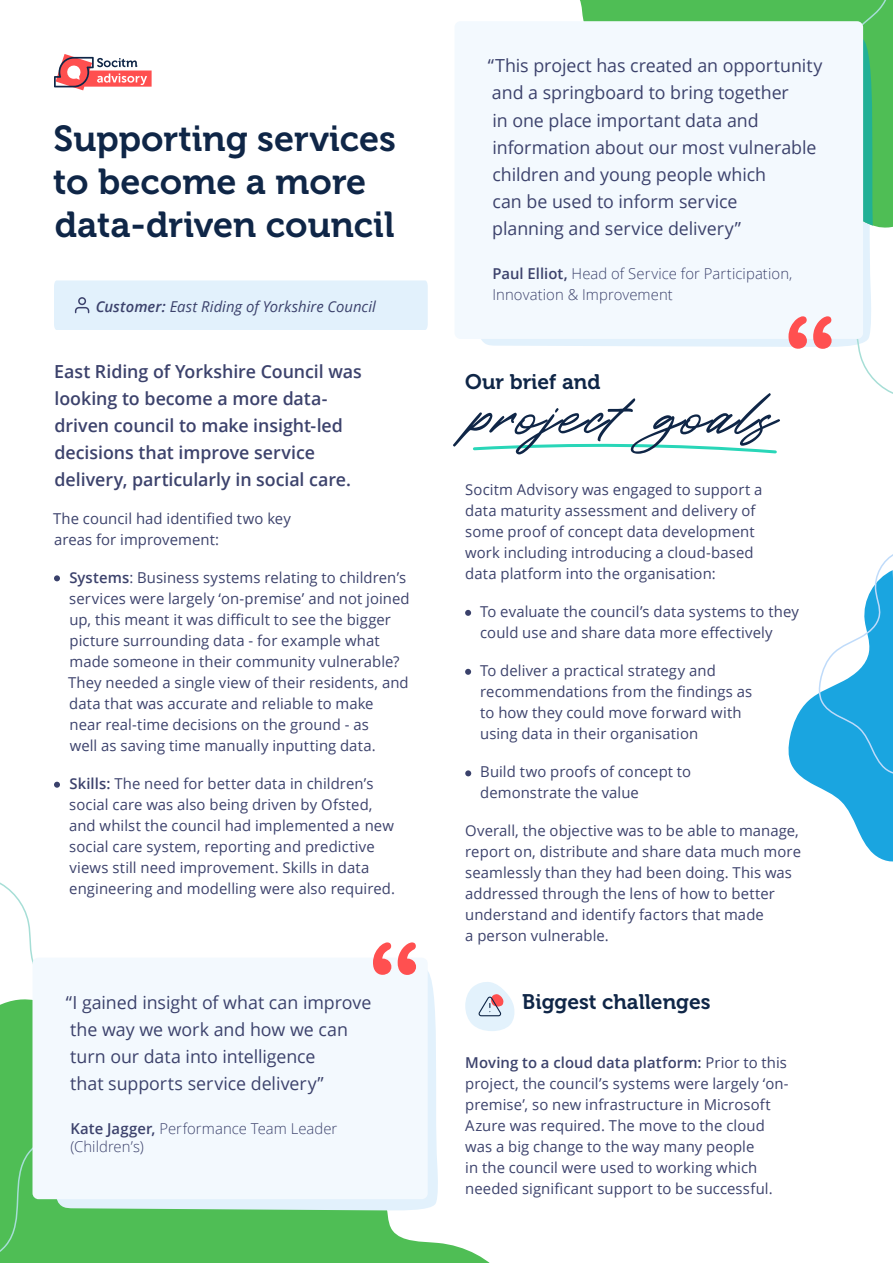
<style>
.page{position:relative;width:893px;height:1263px;background:#fff}
.page>*{position:absolute;margin:0;border:0;box-sizing:border-box;transform-origin:0 0}
.t1{font:italic 57.3px "Roustel";color:#0f2647}
.t2{font:36px/43.2px "Museo 700";color:#0f2647}
.t3{font:21px "Museo 700";color:#0f2647}
.t4{font:18px/27px "Open Sans";letter-spacing:-.005em;color:#3c426c}
.t5{font:600 18px/27px "Open Sans";letter-spacing:-.005em;color:#3c426c}
.t6{font:15px/21px "Open Sans";letter-spacing:.005em;color:#3c426c}
.t7{font:300 15px/18px "Open Sans";letter-spacing:.005em;color:#3c426c}
.t8{font:italic 15px "Open Sans";letter-spacing:.005em;color:#3c426c}
.s1{font-weight:600}
</style>
<div class="page">
<svg style="left:54px;top:54px;width:98px;height:36px"></svg>
<div style="left:54px;top:280px;width:374px;height:50px;background:#e2f1fc"></div>
<svg style="left:788px;top:554px;width:105px;height:308px"></svg>
<svg style="left:473px;top:443px;width:304px;height:11px"></svg>
<svg style="left:118px;top:1211px;width:372px;height:52px;fill:#4fbe55"></svg>
<svg style="left:465px;top:982px;width:50px;height:233px"></svg>
<svg style="left:0;top:882px;width:118px;height:381px"></svg>
<svg style="left:43px;top:972px;width:395px;height:239px;fill:#e2f1fc"></svg>
<div style="left:33px;top:957px;width:395px;height:242px;background:#f3f9fe;border-radius:6px"></div>
<svg style="left:373px;top:942px;width:43px;height:33px"></svg>
<svg style="left:465px;top:610px;width:6px;height:6px"></svg>
<svg style="left:465px;top:669px;width:6px;height:6px"></svg>
<svg style="left:465px;top:770px;width:6px;height:6px"></svg>
<svg style="left:54px;top:575px;width:6px;height:6px"></svg>
<svg style="left:54px;top:782px;width:6px;height:6px"></svg>
<div style="left:580px;top:0;width:179px;height:21px;background:#4fbe55"></div>
<svg style="left:759px;top:0;width:134px;height:394px"></svg>
<div style="left:454px;top:21px;width:409px;height:318px;background:#f3f9fe;border-radius:6px"></div>
<svg style="left:788px;top:316px;width:44px;height:33px"></svg>
<h2 class="t2" style="left:53px;top:117px;width:344px">Supporting services to become a more data-driven council</h2>
<p class="t8" style="left:96px;top:296px;width:282px"><span class="s1">Customer:</span> East Riding of Yorkshire Council</p>
<p class="t5" style="left:54px;top:358px;width:309px">East Riding of Yorkshire Council was looking to become a more data&shy;driven council to make insight-led decisions that improve service delivery, particularly in social care.</p>
<p class="t6" style="left:53px;top:508px;width:239px">The council had identified two key areas for improvement:</p>
<p class="t6" style="left:68px;top:567px;width:343px"><span class="s1">Systems</span>: Business systems relating to children’s services were largely ‘on-premise’ and not joined up, this meant it was difficult to see the bigger picture surrounding data - for example what made someone in their community vulnerable?<br>They needed a single view of their residents, and data that was accurate and reliable to make<br>near real-time decisions on the ground - as<br>well as saving time manually inputting data.</p>
<p class="t6" style="left:69px;top:773px;width:327px"><span class="s1">Skills:</span> The need for better data in children’s social care was also being driven by Ofsted, and whilst the council had implemented a new social care system, reporting and predictive views still need improvement. Skills in data engineering and modelling were also required.</p>
<p class="t4" style="left:66px;top:988px;width:307px">“I gained insight of what can improve the way we work and how we can turn our data into intelligence<br>that supports service delivery”</p>
<p class="t7" style="left:70px;top:1119px;width:269px"><span class="s1">Kate Jagger,</span> Performance Team Leader (Children’s)</p>
<p class="t4" style="left:488px;top:52px;width:336px">“This project has created an opportunity and a springboard to bring together<br>in one place important data and information about our most vulnerable children and young people which<br>can be used to inform service<br>planning and service delivery”</p>
<p class="t7" style="left:492px;top:262px;width:302px;line-height:21px"><span class="s1">Paul Elliot,</span> Head of Service for Participation,<br>Innovation &amp; Improvement</p>
<h3 class="t3" style="left:465px;top:370px;width:137px">Our brief and</h3>
<h1 class="t1" style="left:465px;top:369px;width:305px">p roject goals</h1>
<p class="t6" style="left:465px;top:479px;width:299px">Socitm Advisory was engaged to support a data maturity assessment and delivery of some proof of concept data development work including introducing a cloud-based data platform into the organisation:</p>
<p class="t6" style="left:480px;top:601px;width:320px">To evaluate the council’s data systems to they could use and share data more effectively</p>
<p class="t6" style="left:480px;top:660px;width:273px">To deliver a practical strategy and recommendations from the findings as to how they could move forward with using data in their organisation</p>
<p class="t6" style="left:480px;top:761px;width:212px">Build two proofs of concept to demonstrate the value</p>
<p class="t6" style="left:465px;top:820px;width:337px">Overall, the objective was to be able to manage, report on, distribute and share data much more seamlessly than they had been doing. This was addressed through the lens of how to better understand and identify factors that made<br>a person vulnerable.</p>
<h3 class="t3" style="left:522px;top:990px;width:190px">Biggest challenges</h3>
<p class="t6" style="left:465px;top:1051px;width:325px"><span class="s1">Moving to a cloud data platform:</span> Prior to this project, the council’s systems were largely ‘on&shy;premise’, so new infrastructure in Microsoft Azure was required. The move to the cloud was a big change to the way many people<br>in the council were used to working which needed significant support to be successful.</p>
</div>
